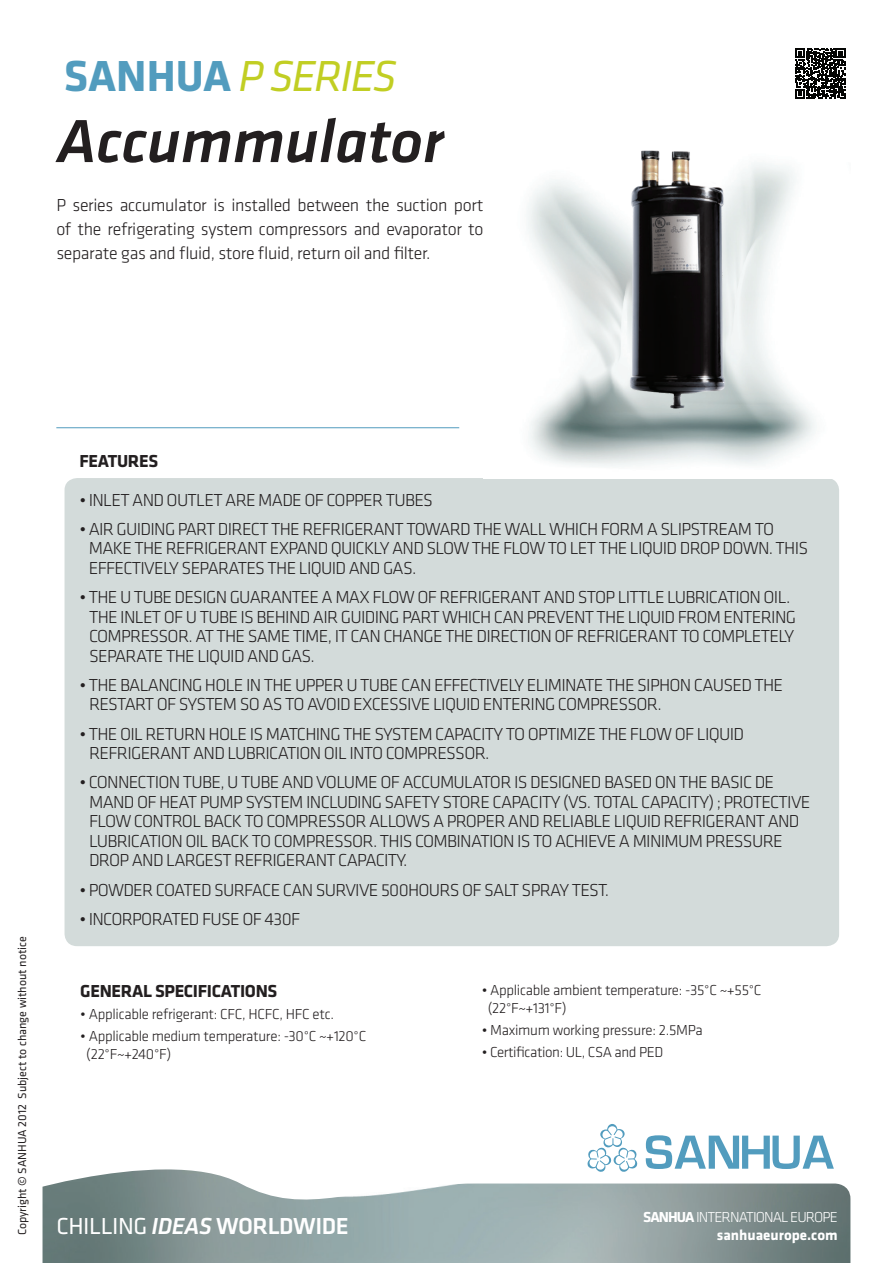
<style>
.page{position:relative;width:893px;height:1263px;background:#fff}
.page>*{position:absolute;margin:0;border:0;box-sizing:border-box;transform-origin:0 0}
.t1{font:italic 500 63px "Klavika";color:#231f20}
.t2{font:italic 45px "Klavika";letter-spacing:-.04em;color:#c1ce23}
.t3{font:500 24px "Klavika";letter-spacing:-.02em;color:#fff}
.t4{font:300 18px/19.5px "Klavika";letter-spacing:-.04em;color:#231f20}
.t5{font:700 18px "Klavika";letter-spacing:-.02em;color:#231f20}
.t6{font:300 15px/18px "Klavika";letter-spacing:-.02em;color:#231f20}
.t7{font:300 15px "Klavika";letter-spacing:-.06em;color:#fff}
.t8{font:700 15px "Klavika";color:#fff}
.t9{font:12px "Klavika";color:#231f20}
.s1{font-weight:700;font-style:normal;color:#529cbe}
.s2{font-weight:400}
.s3{font-style:italic}
.s4{font-weight:700}
</style>
<div class="page">
<svg style="left:646px;top:1135px;width:188px;height:34px"></svg>
<svg style="left:588px;top:1124px;width:49px;height:45px"></svg>
<img style="left:43px;top:1169px;width:807px;height:94px">
<div style="left:65px;top:478px;width:774px;height:468px;background:#d3dbda;border-radius:12px"></div>
<hr style="left:56px;top:427px;width:403px;height:1px;background:#529cbe">
<img style="left:527px;top:163px;width:289px;height:303px">
<img style="left:626px;top:150px;width:103px;height:265px">
<svg style="left:795px;top:48px;width:50px;height:50px"></svg>
<h2 class="t2" style="left:64px;top:52px;width:335px"><span class="s1">SANHUA</span> P SERIES</h2>
<h1 class="t1" style="left:56px;top:107px;width:389px">Accummulator</h1>
<p class="t4" style="left:56px;top:194px;width:428px;line-height:24px;text-align:justify">P SERIES ACCUMULATOR IS INSTALLED BETWEEN THE SUCTION PORT OF THE REFRIGERATING SYSTEM COMPRESSORS AND EVAPORATOR TO SEPARATE GAS AND FLUID, STORE FLUID, RETURN OIL AND FILTER.</p>
<p class="t9" style="left:15px;top:1235px;width:301px;rotate:-90deg">Copyright © SANHUA 2012 Subject to change without notice</p>
<p class="t5" style="left:79px;top:452px;width:80px">FEATURES</p>
<p class="t4" style="left:79px;top:490px;width:355px">• INLET AND OUTLET ARE MADE OF COPPER TUBES</p>
<p class="t4" style="left:89px;top:520px;width:721px;text-indent:-9px">• AI R GUI DI NG PART DI RECT THE REFRI GERANT TOWARD THE WALL WHI CH FORM A SLI PSTREAM TO<br>MAKE THE REFRI GERANT EXPAND QUI CKLY AND SLOW THE FLOW TO LET THE LI QUI D DROP DOWN. THI S<br>EFFECTIVELY SEPARATES THE LI QUI D AND GAS.</p>
<p class="t4" style="left:89px;top:588px;width:708px;text-indent:-10px">• THE U TUBE DESI GN GUARANTEE A MAX FLOW OF REFRI GERANT AND STOP LITTLE LUBRI CATI ON OI L.<br>THE INLET OF U TUBE IS BEHIND AIR GUIDING PART WHICH CAN PREVENT THE LIQUID FROM ENTERING COMPRESSOR. AT THE SAME TI ME, IT CAN CHANGE THE DI RECTI ON OF REFRI GERANT TO COMPLETELY SEPARATE THE LIQUI D AND GAS.</p>
<p class="t4" style="left:89px;top:675px;width:696px;text-indent:-10px">• THE BALANCI NG HOLE I N THE UPPER U TUBE CAN EFFECTIVELY ELI MI NATE THE SI PHON CAUSED THE<br>RESTART OF SYSTEM SO AS TO AVOI D EXCESSIVE LI QUI D ENTERI NG COMPRESSOR.</p>
<p class="t4" style="left:89px;top:724px;width:657px;text-indent:-10px">• THE OI L RETURN HOLE I S MATCHI NG THE SYSTEM CAPACITY TO OPTI MI ZE THE FLOW OF LI QUI D<br>REFRI GERANT AND LUBRI CATI ON OI L I NTO COMPRESSOR.</p>
<p class="t4" style="left:89px;top:773px;width:723px;text-indent:-10px">• CONNECTION TUBE, U TUBE AND VOLUME OF ACCUMULATOR IS DESIGNED BASED ON THE BASIC DE MAND OF H EAT PUMP SYSTEM I NCLUDI NG SAFETY STORE CAPACITY (VS. TOTAL CAPACITY) ; PROTECTIVE FLOW CONTROL BACK TO COMPRESSOR ALLOWS A PROPER AND RELIABLE LI QUI D REFRI GERANT AND LUBRICATION OI L BACK TO COMPRESSOR. THIS COMBI NATION IS TO ACHI EVE A MI NI MUM PRESSURE DROP AND LARGEST REFRI GERANT CAPACITY.</p>
<p class="t4" style="left:79px;top:880px;width:531px">• POWDER COATED SURFACE CAN SURVIVE 500HOURS OF SALT SPRAY TEST.</p>
<p class="t4" style="left:79px;top:909px;width:220px">• INCORPORATED FUSE OF 430F</p>
<p class="t5" style="left:80px;top:981px;width:22px">Genera</p>
<p class="t5" style="left:143px;top:981px;width:124px">l Specifications</p>
<p class="t6" style="left:80px;top:1005px;width:177px">• APPLICABLE REFRIGERANT: CFC, HCFC</p>
<p class="t6" style="left:280px;top:1005px;width:15px">, HFC</p>
<p class="t6" style="left:313px;top:1005px;width:23px">ETC.</p>
<p class="t6" style="left:86px;top:1028px;width:280px;text-indent:-6px">• APPLICABLE MEDIUM TEMPERATURE: -30°C ~+120°C (22°F~+240°F)</p>
<h3 class="t3" style="left:57px;top:1213px;width:294px"><span class="s2">CHILLING</span> <span class="s3">IDEAS</span> WORLDWIDE</h3>
<p class="t6" style="left:488px;top:981px;width:273px;text-indent:-6px">• APPLICABLE AMBIENT TEMPERATURE: -35°C ~+55°C (22°F~+131°F)</p>
<p class="t6" style="left:482px;top:1021px;width:223px">• MAXIMUM WORKING PRESSURE: 2.5MPA</p>
<p class="t6" style="left:482px;top:1043px;width:115px">• CERTIFICATION: UL, CSA</p>
<p class="t6" style="left:615px;top:1043px;width:33px">AND PED</p>
<p class="t7" style="left:643px;top:1208px;width:196px"><span class="s4">SANHUA</span> INTERNATIONAL EUROPE</p>
<p class="t8" style="left:717px;top:1226px;width:122px">sanhuaeurope.com</p>
</div>
